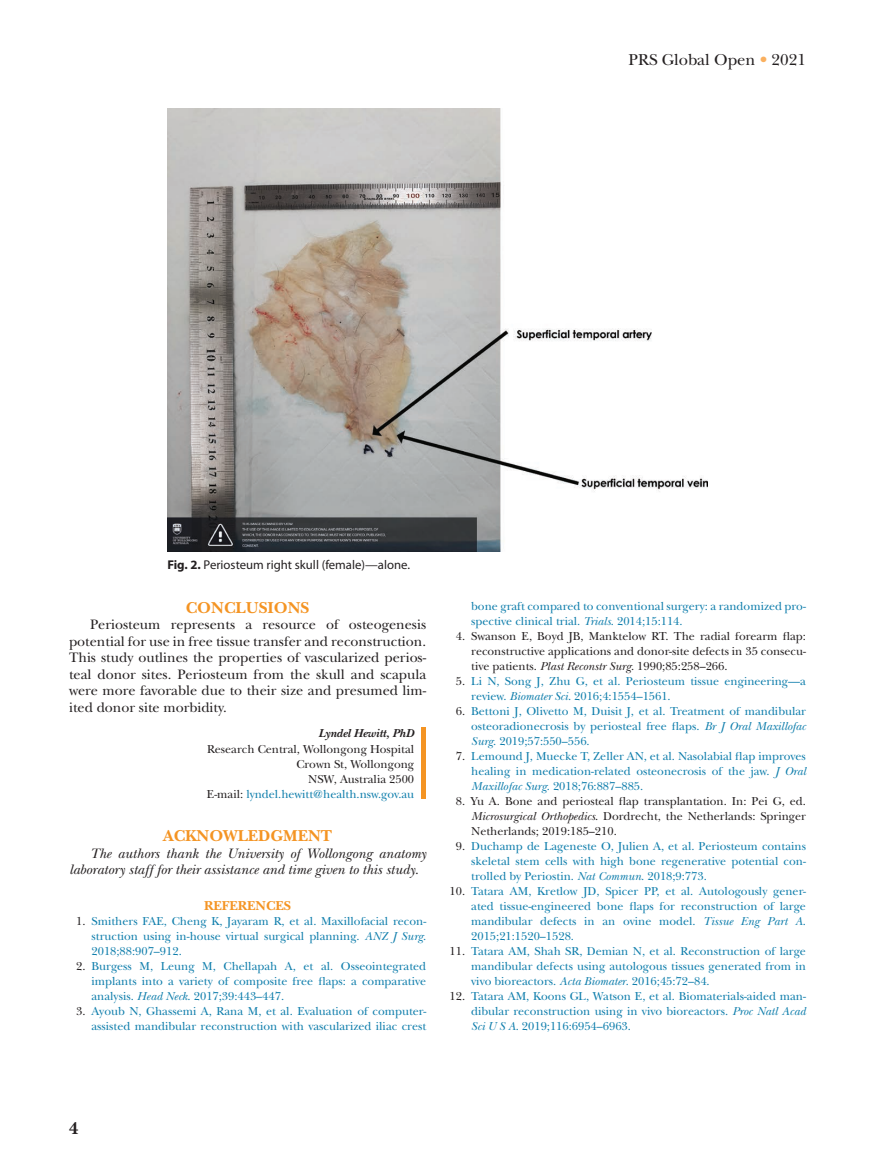
<style>
.page{position:relative;width:878px;height:1175px;background:#fff}
.page>*{position:absolute;margin:0;border:0;box-sizing:border-box;transform-origin:0 0}
.t1{font:700 18px "New Baskerville Std";color:#231f20}
.t2{font:700 16.5px "New Baskerville Std";color:#f49423}
.t3{font:16.5px "New Baskerville Std";color:#231f20}
.t4{font:14.25px/16.5px "New Baskerville Std";color:#231f20;text-align:justify}
.t5{font:italic 14.25px/16.5px "New Baskerville Std";color:#231f20}
.t6{font:700 13.5px "New Baskerville Std";color:#f49423}
.t7{font:12.75px "Myriad Pro";color:#231f20}
.t8{font:12px/15px "New Baskerville Std";color:#0f7eac;text-align:justify}
.t9{font:12px/15px "New Baskerville Std";color:#231f20;text-align:justify}
.t10{font:italic 700 12px "New Baskerville Std";color:#231f20}
.s1{color:#fab05f}
.s2{font-weight:700}
.s3{color:#0f7eac}
.s4{color:#231f20}
.s5{font-style:italic}
</style>
<div class="page">
<hr style="left:422px;top:727px;width:4px;height:15px;background:#f49423">
<hr style="left:422px;top:736px;width:4px;height:17px;background:#f49423">
<hr style="left:422px;top:751px;width:4px;height:17px;background:#f49423">
<hr style="left:422px;top:766px;width:4px;height:17px;background:#f49423">
<hr style="left:422px;top:781px;width:4px;height:17px;background:#f49423">
<img style="left:167px;top:108px;width:540px;height:444px">
<h2 class="t3" style="left:628px;top:50px;width:179px">PRS Global Open <span class="s1">•</span> 2021</h2>
<p class="t7" style="left:167px;top:557px;width:244px"><span class="s2">Fig. 2.</span> Periosteum right skull (female)—alone.</p>
<h2 class="t2" style="left:186px;top:598px;width:125px">CONCLUSIONS</h2>
<p class="t4" style="left:69px;top:616px;width:359px;text-indent:21px">Periosteum represents a resource of osteogenesis potential for use in free tissue transfer and reconstruction.<br>This study outlines the properties of vascularized perios&shy;teal donor sites. Periosteum from the skull and scapula were more favorable due to their size and presumed lim&shy;ited donor site morbidity.</p>
<p class="t10" style="left:318px;top:726px;width:97px">Lyndel Hewitt, PhD</p>
<p class="t9" style="left:207px;top:741px;width:209px;text-align:right">Research Central, Wollongong Hospital<br>Crown St, Wollongong<br>NSW, Australia 2500<br>E-mail: <span class="s3">lyndel.hewitt@health.nsw.gov.au</span></p>
<h2 class="t2" style="left:163px;top:826px;width:170px">ACKNOWLEDGMENT</h2>
<p class="t5" style="left:69px;top:844px;width:359px;text-indent:21px">The authors thank the University of Wollongong anatomy laboratory staff for their assistance and time given to this study.</p>
<p class="t6" style="left:204px;top:897px;width:89px">REFERENCES</p>
<p class="t8" style="left:92px;top:913px;width:336px;text-indent:-15px"><span class="s4">1.</span> Smithers FAE, Cheng K, Jayaram R, et al. Maxillofacial recon&shy;struction using in-house virtual surgical planning. <span class="s5">ANZ J Surg</span>.<br>2018;88:907–912.</p>
<p class="t8" style="left:92px;top:958px;width:336px;text-indent:-15px"><span class="s4">2.</span> Burgess M, Leung M, Chellapah A, et al. Osseointegrated implants into a variety of composite free flaps: a comparative analysis. <span class="s5">Head Neck</span>. 2017;39:443–447.</p>
<p class="t8" style="left:76px;top:1003px;width:351px;text-align:right"><span class="s4">3.</span> Ayoub N, Ghassemi A, Rana M, et al. Evaluation of computer&shy;assisted mandibular reconstruction with vascularized iliac crest</p>
<p class="t8" style="left:471px;top:598px;width:336px">bone graft compared to conventional surgery: a randomized pro&shy;spective clinical trial. <span class="s5">Trials</span>. 2014;15:114.</p>
<p class="t9" style="left:471px;top:628px;width:336px;text-indent:-15px">4. Swanson E, Boyd JB, Manktelow RT. The radial forearm flap: reconstructive applications and donor-site defects in 35 consecu&shy;tive patients. <span class="s5">Plast Reconstr Surg</span>. 1990;85:258–266.</p>
<p class="t8" style="left:471px;top:673px;width:336px;text-indent:-15px"><span class="s4">5.</span> Li N, Song J, Zhu G, et al. Periosteum tissue engineering—a review. <span class="s5">Biomater Sci</span>. 2016;4:1554–1561.</p>
<p class="t8" style="left:471px;top:703px;width:336px;text-indent:-15px"><span class="s4">6.</span> Bettoni J, Olivetto M, Duisit J, et al. Treatment of mandibular osteoradionecrosis by periosteal free flaps. <span class="s5">Br J Oral Maxillofac Surg</span>. 2019;57:550–556.</p>
<p class="t8" style="left:471px;top:748px;width:336px;text-indent:-15px"><span class="s4">7.</span> Lemound J, Muecke T, Zeller AN, et al. Nasolabial flap improves healing in medication-related osteonecrosis of the jaw. <span class="s5">J Oral Maxillofac Surg</span>. 2018;76:887–885.</p>
<p class="t9" style="left:471px;top:793px;width:336px;text-indent:-15px">8. Yu A. Bone and periosteal flap transplantation. In: Pei G, ed.<br><span class="s5">Microsurgical Orthopedics</span>. Dordrecht, the Netherlands: Springer Netherlands; 2019:185–210.</p>
<p class="t8" style="left:471px;top:838px;width:336px;text-indent:-15px"><span class="s4">9.</span> Duchamp de Lageneste O, Julien A, et al. Periosteum contains skeletal stem cells with high bone regenerative potential con&shy;trolled by Periostin. <span class="s5">Nat Commun</span>. 2018;9:773.</p>
<p class="t8" style="left:471px;top:883px;width:336px;text-indent:-22px"><span class="s4">10.</span> Tatara AM, Kretlow JD, Spicer PP, et al. Autologously gener&shy;ated tissue-engineered bone flaps for reconstruction of large mandibular defects in an ovine model. <span class="s5">Tissue Eng Part A</span>.<br>2015;21:1520–1528.</p>
<p class="t8" style="left:471px;top:943px;width:336px;text-indent:-22px"><span class="s4">11.</span> Tatara AM, Shah SR, Demian N, et al. Reconstruction of large mandibular defects using autologous tissues generated from in vivo bioreactors. <span class="s5">Acta Biomater</span>. 2016;45:72–84.</p>
<p class="t8" style="left:471px;top:988px;width:336px;text-indent:-22px"><span class="s4">12.</span> Tatara AM, Koons GL, Watson E, et al. Biomaterials-aided man&shy;dibular reconstruction using in vivo bioreactors. <span class="s5">Proc Natl Acad Sci U S A</span>. 2019;116:6954–6963.</p>
<h1 class="t1" style="left:69px;top:1118px;width:11px">4</h1>
</div>
